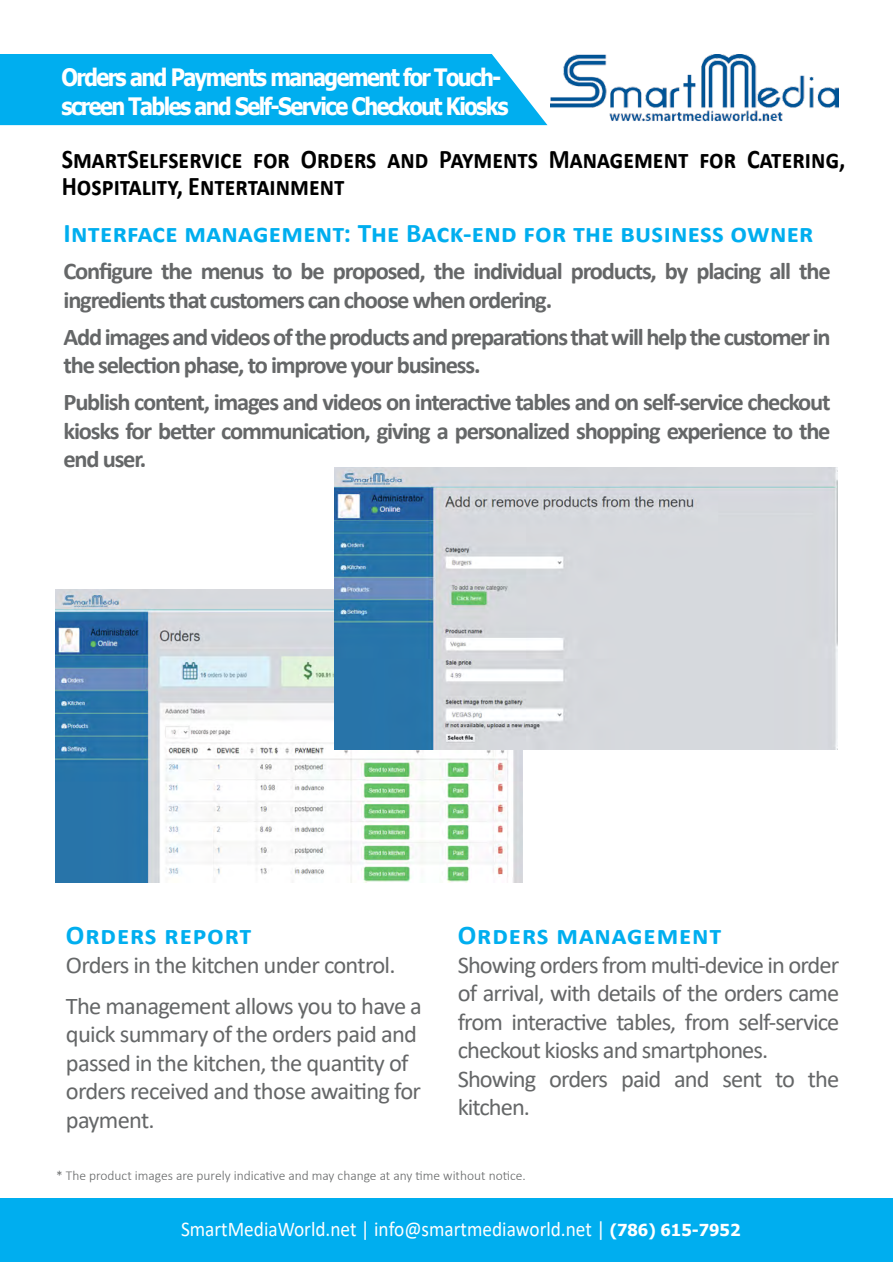
<style>
.page{position:relative;width:893px;height:1263px;background:#fff}
.page>*{position:absolute;margin:0;border:0;box-sizing:border-box;transform-origin:0 0}
.t1{font:700 27px/27px "Calibri";color:#000;scale:.89 1}
.t2{font:700 27px "Calibri";letter-spacing:.01em;color:#00aeef}
.t3{font:700 27px "Calibri";letter-spacing:.03em;color:#00aeef}
.t4{font:700 24px/28.5px "Calibri";letter-spacing:-.05em;color:#656768}
.t5{font:24px/28.5px "Calibri";letter-spacing:-.03em;color:#656768}
.t6{font:700 24px/28.8px "Tahoma";letter-spacing:-.07em;color:#fff;scale:.9 1}
.t7{font:21px "Calibri";color:#fff;scale:.92 1}
.t8{font:300 13.5px "Calibri";color:#656768}
.s1{font-family:"Tahoma";font-weight:700;font-size:16.5px}
</style>
<div class="page">
<div style="left:0;top:1198px;width:893px;height:64px;background:#00aeef"></div>
<img style="left:551px;top:54px;width:288px;height:68px">
<div style="left:0;top:54px;width:547px;height:71px;background:#00aeef"></div>
<img style="left:55px;top:590px;width:468px;height:292px">
<img style="left:334px;top:467px;width:504px;height:282px">
<p class="t6" style="left:61px;top:64px;width:498px">Orders and Payments management for Touch&shy;screen Tables and Self-Service Checkout Kiosks</p>
<p class="t1" style="left:62px;top:145px;width:882px">SmartSelfservice for Orders and Payments Management for Catering,<br>Hospitality, Entertainment</p>
<p class="t2" style="left:64px;top:214px;width:751px">Interface management: The Back-end for the business owner</p>
<p class="t4" style="left:64px;top:257px;width:769px">Configure the menus to be proposed, the individual products, by placing all the ingredients that customers can choose when ordering.</p>
<p class="t4" style="left:64px;top:322px;width:769px">Add images and videos of the products and preparations that will help the customer in the selection phase, to improve your business.</p>
<p class="t4" style="left:64px;top:388px;width:768px;text-align:justify">Publish content, images and videos on interactive tables and on self-service checkout kiosks for better communication, giving a personalized shopping experience to the end user.</p>
<p class="t3" style="left:66px;top:916px;width:187px">Orders report</p>
<p class="t5" style="left:66px;top:950px;width:331px">Orders in the kitchen under control.</p>
<p class="t5" style="left:66px;top:991px;width:358px">The management allows you to have a quick summary of the orders paid and passed in the kitchen, the quantity of orders received and those awaiting for payment.</p>
<p class="t3" style="left:458px;top:916px;width:265px">Orders management</p>
<p class="t5" style="left:458px;top:950px;width:383px;text-align:justify">Showing orders from multi-device in order of arrival, with details of the orders came from interactive tables, from self-service checkout kiosks and smartphones.</p>
<p class="t5" style="left:458px;top:1064px;width:383px">Showing orders paid and sent to the kitchen.</p>
<p class="t8" style="left:56px;top:1167px;width:471px">* The product images are purely indicative and may change at any time without notice.</p>
<p class="t7" style="left:181px;top:1215px;width:610px">SmartMediaWorld.net | info@smartmediaworld.net | <span class="s1">(786) 615-7952</span></p>
</div>
